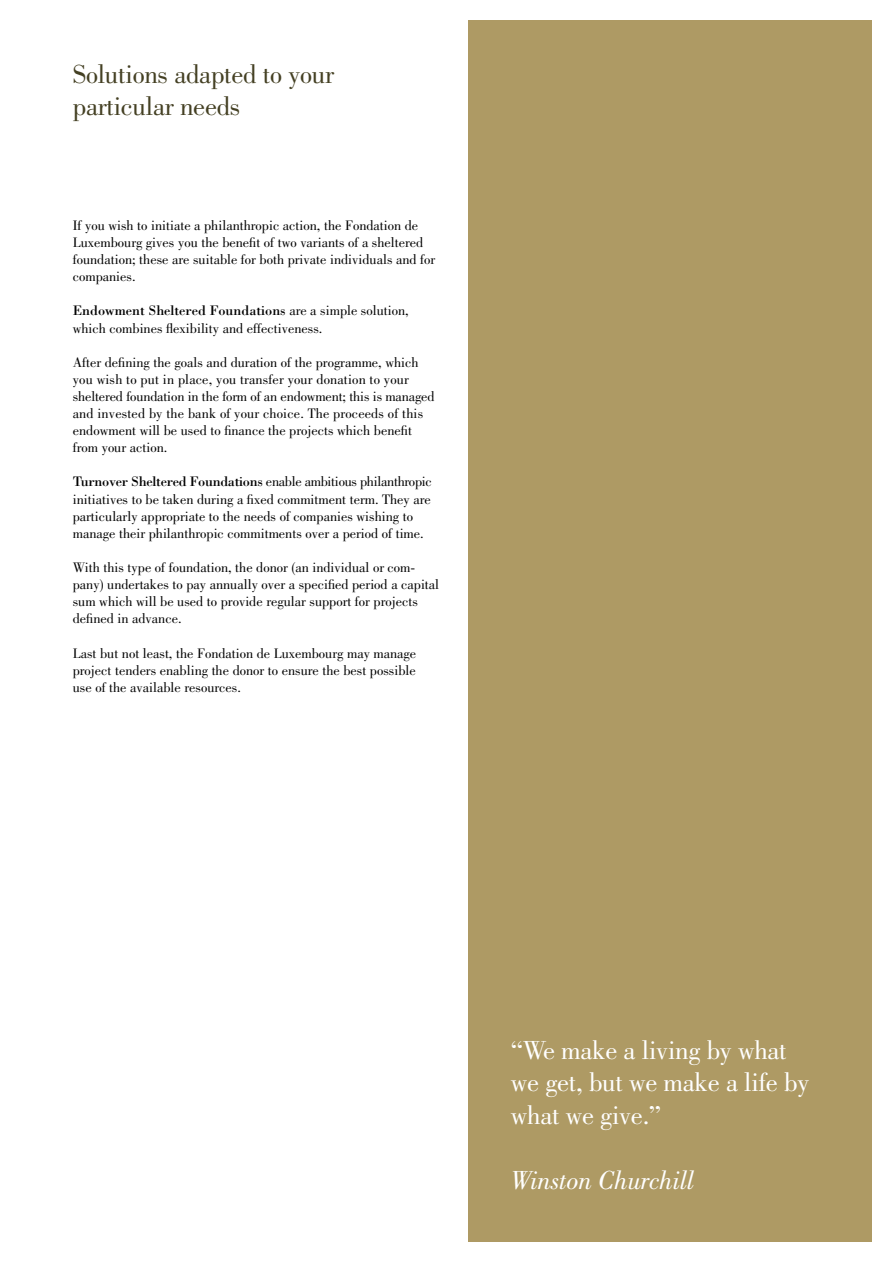
<style>
.page{position:relative;width:893px;height:1263px;background:#fff}
.page>*{position:absolute;margin:0;border:0;box-sizing:border-box;transform-origin:0 0}
.t1{font:27px/32.4px "Bodoni Std";letter-spacing:-.01em;color:#fff}
.t2{font:27px/32.4px "Bodoni Std";letter-spacing:-.01em;color:#444023}
.t3{font:italic 27px "Bodoni Std";letter-spacing:-.01em;color:#fff}
.t4{font:14.25px/17.1px "Bodoni Std";color:#000}
.s1{font-style:inherit}
</style>
<div class="page">
<div style="left:468px;top:20px;width:404px;height:1222px;background:#ae9a64"></div>
<h1 class="t2" style="left:73px;top:58px;width:263px">Solutions adapted to your particular needs</h1>
<p class="t4" style="left:73px;top:217px;width:364px">If you wish to initiate a philanthropic action, the Fondation de Luxembourg gives you the benefit of two variants of a sheltered foundation; these are suitable for both private individuals and for companies.</p>
<p class="t4" style="left:73px;top:302px;width:338px"><span class="s1">Endowment Sheltered Foundations</span> are a simple solution, which combines flexibility and effectiveness.</p>
<p class="t4" style="left:73px;top:354px;width:363px">After defining the goals and duration of the programme, which you wish to put in place, you transfer your donation to your sheltered foundation in the form of an endowment; this is managed and invested by the bank of your choice. The proceeds of this endowment will be used to finance the projects which benefit from your action.</p>
<p class="t4" style="left:73px;top:473px;width:361px"><span class="s1">Turnover Sheltered Foundations</span> enable ambitious philanthropic initiatives to be taken during a fixed commitment term. They are particularly appropriate to the needs of companies wishing to manage their philanthropic commitments over a period of time.</p>
<p class="t4" style="left:73px;top:559px;width:368px">With this type of foundation, the donor (an individual or com&shy;pany) undertakes to pay annually over a specified period a capital sum which will be used to provide regular support for projects defined in advance.</p>
<p class="t4" style="left:73px;top:644px;width:345px;text-align:justify">Last but not least, the Fondation de Luxembourg may manage project tenders enabling the donor to ensure the best possible use of the available resources.</p>
<h1 class="t1" style="left:511px;top:1034px;width:300px">“We make a living by what we get, but we make a life by what we give.”</h1>
<h1 class="t3" style="left:511px;top:1165px;width:185px">Winston Churchill</h1>
</div>
